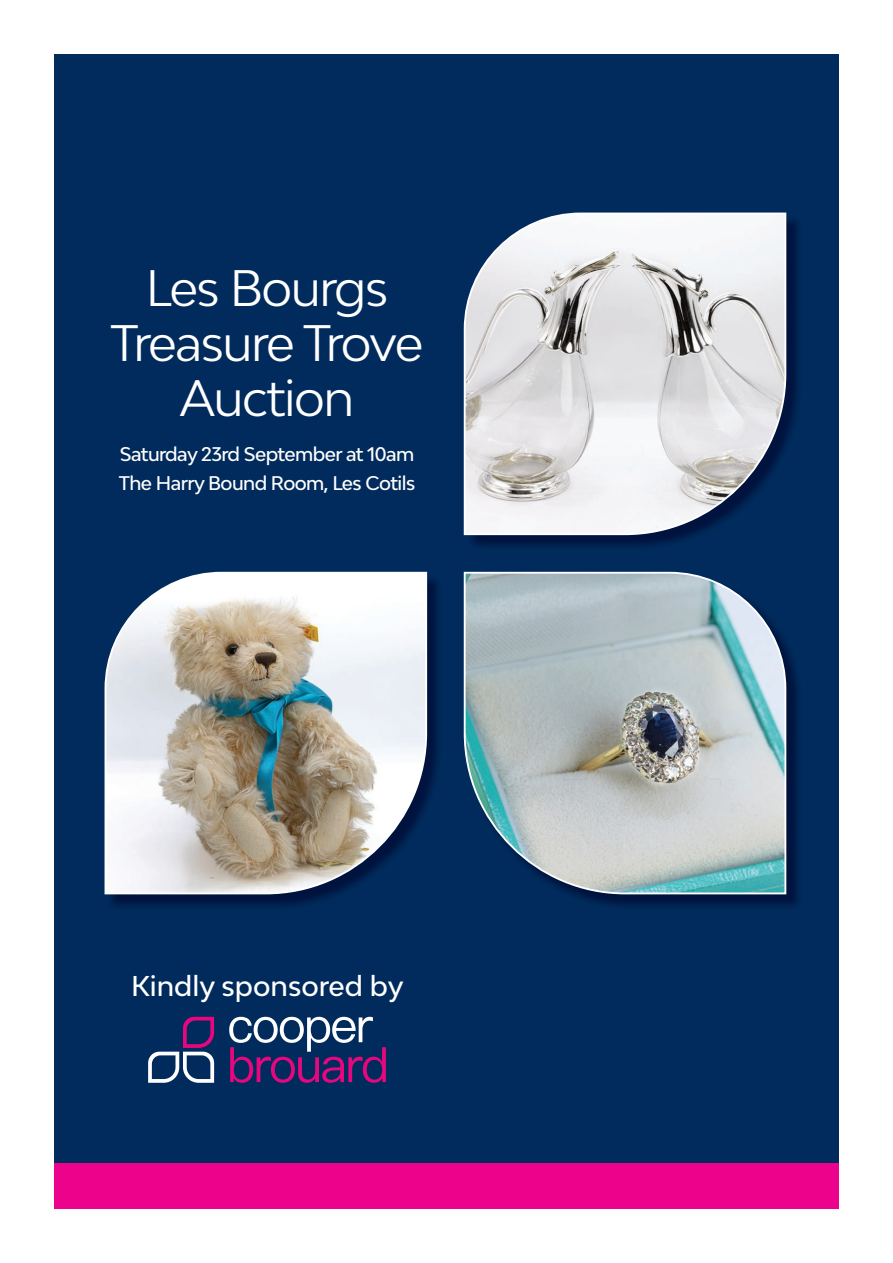
<style>
.page{position:relative;width:893px;height:1263px;background:#fff}
.page>*{position:absolute;margin:0;border:0;box-sizing:border-box;transform-origin:0 0}
.t1{font:48.45px/55.1px "Bw Modelica";letter-spacing:-.03em;color:#fff;text-align:center}
.t2{font:500 27px "Bw Modelica";color:#fff}
.t3{font:500 18.6px/28.5px "Bw Modelica";letter-spacing:-.03em;color:#fff}
</style>
<div class="page">
<div style="left:54px;top:54px;width:785px;height:1155px;background:#002b5c"></div>
<svg style="left:463px;top:212px;width:324px;height:324px;background:#cbced3"></svg>
<svg style="left:463px;top:571px;width:324px;height:324px;background:#a1b2b8"></svg>
<svg style="left:104px;top:571px;width:324px;height:324px;background:#b7b8b5"></svg>
<div style="left:54px;top:1163px;width:785px;height:46px;background:#ed028c"></div>
<svg style="left:229px;top:1017px;width:157px;height:66px"></svg>
<svg style="left:148px;top:1017px;width:66px;height:66px"></svg>
<h1 class="t1" style="left:111px;top:259px;width:314px">Les Bourgs<br>Treasure Trove<br>Auction</h1>
<p class="t3" style="left:119px;top:439px;width:298px">Saturday 23rd September at 10am<br>The Harry Bound Room, Les Cotils</p>
<h2 class="t2" style="left:131px;top:968px;width:274px">Kindly sponsored by</h2>
</div>
